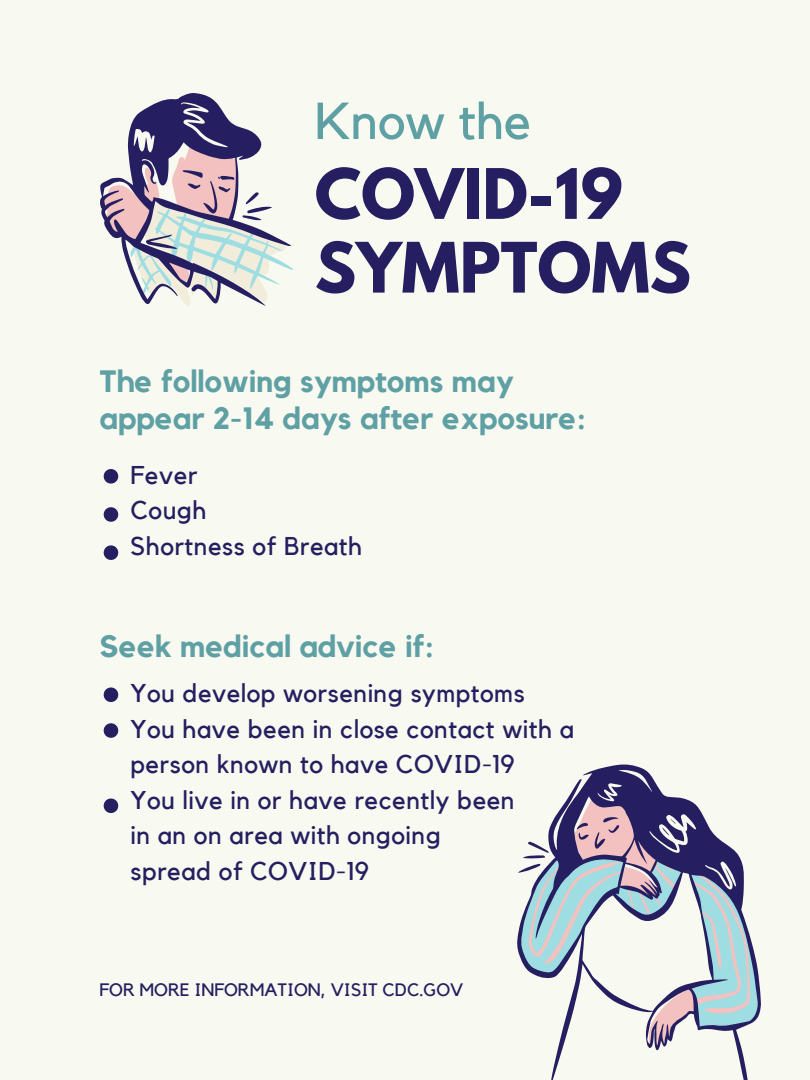
<style>
.page{position:relative;width:810px;height:1080px;background:#f8f9f0}
.page>*{position:absolute;margin:0;border:0;box-sizing:border-box;transform-origin:0 0}
.t1{font:700 61.56px "League Spartan";color:#251e60}
.t2{font:51.31px "Kollektif";color:#5ea0a4}
.t3{font:700 30.81px "Kollektif";color:#5ea0a4}
.t4{font:25.62px "Kollektif";letter-spacing:.02em;color:#251e60}
.t5{font:17.94px "Kollektif";color:#251e60}
</style>
<div class="page">
<svg style="left:100px;top:93px;width:191px;height:213px"></svg>
<svg style="left:517px;top:764px;width:244px;height:316px"></svg>
<svg style="left:104px;top:469px;width:14px;height:15px"></svg>
<svg style="left:104px;top:507px;width:14px;height:15px"></svg>
<svg style="left:104px;top:545px;width:14px;height:15px"></svg>
<svg style="left:104px;top:687px;width:14px;height:15px"></svg>
<svg style="left:104px;top:723px;width:14px;height:15px"></svg>
<svg style="left:104px;top:799px;width:14px;height:14px"></svg>
<p class="t2" style="left:315px;top:97px;width:218px">Know the</p>
<p class="t1" style="left:315px;top:163px;width:310px">COVID-19</p>
<p class="t1" style="left:315px;top:237px;width:378px">SYMPTOMS</p>
<p class="t3" style="left:100px;top:367px;width:416px">The following symptoms may</p>
<p class="t3" style="left:100px;top:404px;width:488px">appear 2-14 days after exposure:</p>
<p class="t4" style="left:131px;top:463px;width:68px">Fever</p>
<p class="t4" style="left:131px;top:499px;width:77px">Cough</p>
<p class="t4" style="left:131px;top:534px;width:233px">Shortness of Breath</p>
<p class="t3" style="left:100px;top:632px;width:336px">Seek medical advice if:</p>
<p class="t4" style="left:131px;top:681px;width:396px">You develop worsening symptoms</p>
<p class="t4" style="left:131px;top:717px;width:445px">You have been in close contact with a</p>
<p class="t4" style="left:131px;top:753px;width:386px">person known to have COVID-19</p>
<p class="t4" style="left:131px;top:788px;width:386px">You live in or have recently been</p>
<p class="t4" style="left:131px;top:824px;width:312px">in an on area with ongoing</p>
<p class="t4" style="left:131px;top:859px;width:240px">spread of COVID-19</p>
<p class="t5" style="left:100px;top:982px;width:365px">FOR MORE INFORMATION, VISIT CDC.GOV</p>
</div>
